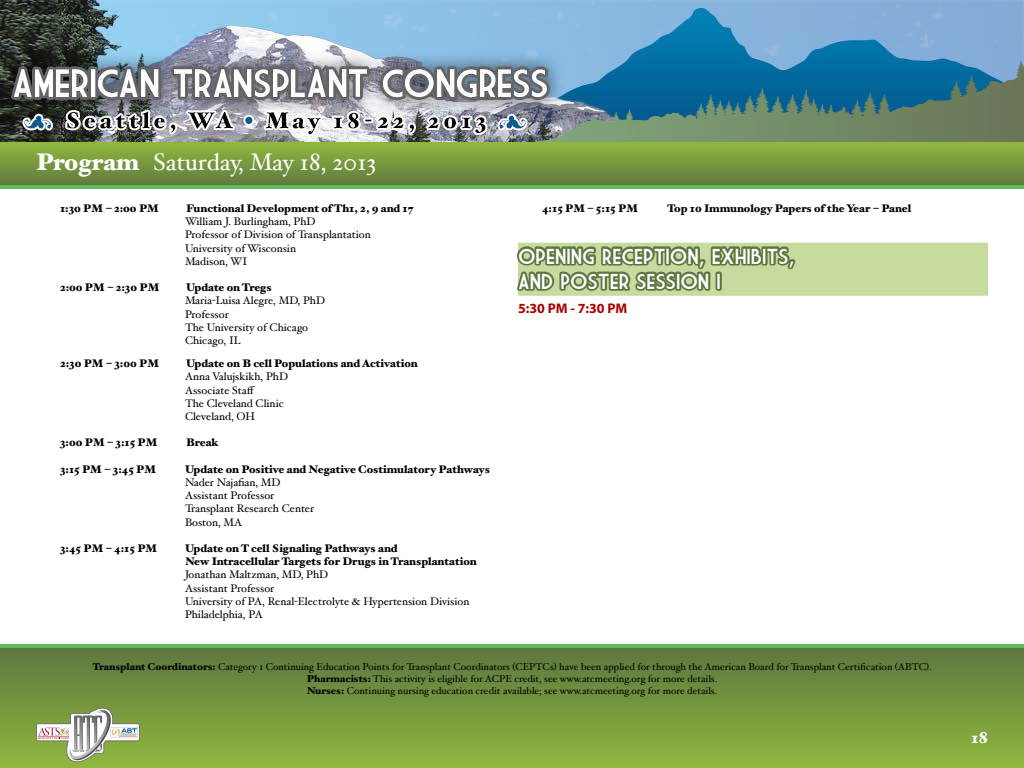
<style>
.page{position:relative;width:1024px;height:768px;background:#fff}
.page>*{position:absolute;margin:0;border:0;box-sizing:border-box;transform-origin:0 0}
.t1{font:24px "Hoefler Text";color:#fff}
.t2{font:900 24px "Hoefler Text";color:#fff}
.t3{font:21px/25.2px "Market Deco";color:#fff}
.t4{font:900 16px "Hoefler Text";color:#fff}
.t5{font:700 14px "Myriad Pro";letter-spacing:-.005em;color:#a00}
.t6{font:11px/13.2px "Hoefler Text";color:#000}
.t7{font:900 11px/13.2px "Hoefler Text";color:#000}
.t8{font:10px/12px "Hoefler Text";color:#000;text-align:center}
.s1{font-weight:900}
</style>
<div class="page">
<img style="left:0;top:0;width:1024px;height:142px">
<div style="left:0;top:646px;width:1024px;height:122px;background:linear-gradient(to bottom,#5c763f,#90b73e)"></div>
<hr style="left:0;top:644px;width:1024px;height:4px;background:#5ebc5e">
<svg style="left:1004px;top:61px;width:17px;height:21px"></svg>
<svg style="left:36px;top:708px;width:104px;height:54px"></svg>
<div style="left:518px;top:243px;width:470px;height:53px;background:#c7db9f"></div>
<svg style="left:517px;top:242px;width:280px;height:54px"></svg>
<div style="left:716px;top:272px;width:6px;height:19px;border:4px solid #5c763f"></div>
<div style="left:0;top:142px;width:1024px;height:45px;background:linear-gradient(to bottom,#91b93e,#5d773f)"></div>
<hr style="left:0;top:185px;width:1024px;height:4px;background:#5ebc5e">
<h1 class="t2" style="left:36px;top:148px;width:296px">ATC Committees &amp; Staff</h1>
<h1 class="t1" style="left:36px;top:148px;width:342px"><span class="s1">Program</span> Saturday, May 18, 2013</h1>
<p class="t7" style="left:60px;top:202px;width:100px">1:30 PM – 2:00 PM</p>
<p class="t7" style="left:186px;top:202px;width:229px">Functional Development of Th1, 2, 9 and 17</p>
<p class="t6" style="left:185px;top:215px;width:187px">William J. Burlingham, PhD<br>Professor of Division of Transplantation<br>University of Wisconsin<br>Madison, WI</p>
<p class="t7" style="left:60px;top:281px;width:101px">2:00 PM – 2:30 PM</p>
<p class="t7" style="left:186px;top:281px;width:87px">Update on Tregs</p>
<p class="t6" style="left:185px;top:294px;width:142px">Maria-Luisa Alegre, MD, PhD<br>Professor<br>The University of Chicago<br>Chicago, IL</p>
<p class="t7" style="left:60px;top:357px;width:101px">2:30 PM – 3:00 PM</p>
<p class="t7" style="left:186px;top:357px;width:233px">Update on B cell Populations and Activation</p>
<p class="t6" style="left:185px;top:370px;width:105px">Anna Valujskikh, PhD<br>Associate Staff<br>The Cleveland Clinic<br>Cleveland, OH</p>
<p class="t7" style="left:60px;top:436px;width:99px">3:00 PM – 3:15 PM</p>
<p class="t7" style="left:186px;top:436px;width:34px">Break</p>
<p class="t7" style="left:60px;top:462px;width:98px">3:15 PM – 3:45 PM</p>
<p class="t7" style="left:185px;top:462px;width:307px">Update on Positive and Negative Costimulatory Pathways</p>
<p class="t6" style="left:185px;top:476px;width:131px">Nader Najafian, MD<br>Assistant Professor<br>Transplant Research Center<br>Boston, MA</p>
<p class="t7" style="left:60px;top:542px;width:99px">3:45 PM – 4:15 PM</p>
<p class="t7" style="left:185px;top:542px;width:293px">Update on T cell Signaling Pathways and<br>New Intracellular Targets for Drugs in Transplantation</p>
<p class="t6" style="left:185px;top:568px;width:286px">Jonathan Maltzman, MD, PhD<br>Assistant Professor<br>University of PA, Renal-Electrolyte &amp; Hypertension Division<br>Philadelphia, PA</p>
<p class="t7" style="left:542px;top:202px;width:98px">4:15 PM – 5:15 PM</p>
<p class="t7" style="left:667px;top:202px;width:246px">Top 10 Immunology Papers of the Year – Panel</p>
<h2 class="t3" style="left:518px;top:244px;width:278px">OPENING RECEPTION, EXHIBITS,<br>AND POSTER SESSION I</h2>
<p class="t5" style="left:518px;top:299px;width:111px">5:30 PM - 7:30 PM</p>
<p class="t8" style="left:92px;top:661px;width:841px"><span class="s1">Transplant Coordinators:</span> Category 1 Continuing Education Points for Transplant Coordinators (CEPTCs) have been applied for through the American Board for Transplant Certification (ABTC).<br><span class="s1">Pharmacists:</span> This activity is eligible for ACPE credit, see www.atcmeeting.org for more details.<br><span class="s1">Nurses:</span> Continuing nursing education credit available; see www.atcmeeting.org for more details.</p>
<h3 class="t4" style="left:971px;top:728px;width:18px">18</h3>
</div>
